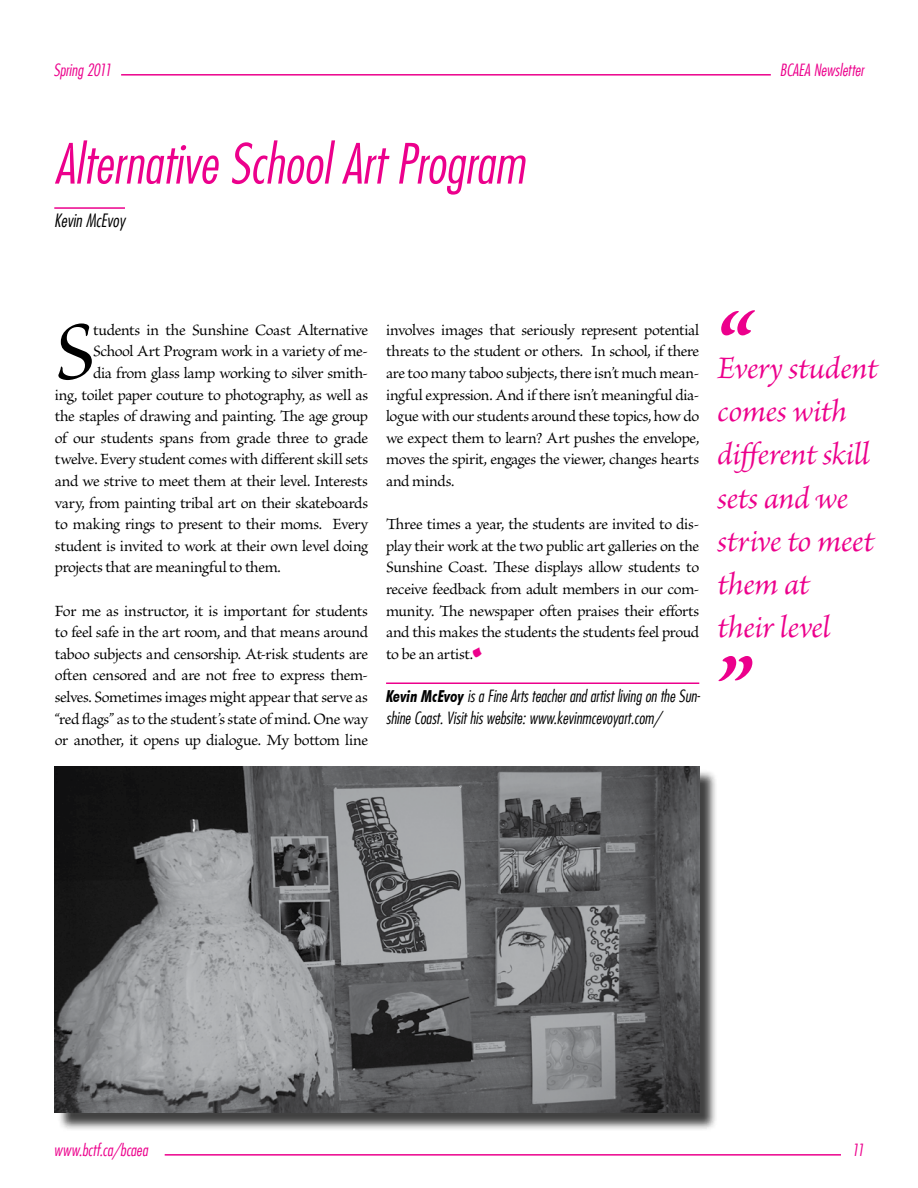
<style>
.page{position:relative;width:918px;height:1188px;background:#fff}
.page>*{position:absolute;margin:0;border:0;box-sizing:border-box;transform-origin:0 0}
.t1{font:700 99px "Brioso Pro";color:#ec008c}
.t2{font:85.65px "Brioso Pro";color:#000}
.t3{font:italic 300 condensed 54px "Futura";color:#ec008c}
.t4{font:italic 33px/43.2px "Brioso Pro";letter-spacing:-.01em;color:#ec008c}
.t5{font:italic 300 condensed 18px "Futura";color:#000}
.t6{font:16.5px/21.6px "Brioso Pro";letter-spacing:-.02em;color:#000;text-align:justify}
.t7{font:italic 300 condensed 16.5px/21.6px "Futura";color:#000}
.t8{font:italic 300 condensed 16.5px "Futura";color:#ec008c}
.s1{font-weight:700;font-size:33px;color:#ec008c}
.s2{font-family:"Futura BT";font-weight:700}
</style>
<div class="page">
<hr style="left:165px;top:1154px;width:676px;height:2px;background:#ec008c">
<hr style="left:121px;top:74px;width:650px;height:2px;background:#ec008c">
<hr style="left:54px;top:207px;width:71px;height:2px;background:#ec008c">
<hr style="left:386px;top:682px;width:313px;height:2px;background:#ec008c">
<div style="left:57px;top:769px;width:661px;height:363px;background:#000;opacity:.75"></div>
<img style="left:55px;top:767px;width:644px;height:346px">
<p class="t8" style="left:53px;top:60px;width:59px">Spring 2011</p>
<p class="t8" style="left:780px;top:60px;width:86px">BCAEA Newsletter</p>
<h3 class="t3" style="left:55px;top:132px;width:471px">Alternative School Art Program</h3>
<p class="t5" style="left:54px;top:210px;width:72px">Kevin McEvoy</p>
<h2 class="t2" style="left:55px;top:306px;width:42px">S</h2>
<p class="t6" style="left:93px;top:320px;width:277px">tudents in the Sunshine Coast Alternative</p>
<p class="t6" style="left:93px;top:341px;width:277px">School Art Program work in a variety of me-</p>
<p class="t6" style="left:93px;top:363px;width:277px">dia from glass lamp working to silver smith-</p>
<p class="t6" style="left:55px;top:385px;width:315px">ing, toilet paper couture to photography, as well as</p>
<p class="t6" style="left:55px;top:406px;width:315px">the staples of drawing and painting. The age group</p>
<p class="t6" style="left:55px;top:428px;width:315px">of our students spans from grade three to grade</p>
<p class="t6" style="left:55px;top:449px;width:315px">twelve. Every student comes with different skill sets</p>
<p class="t6" style="left:55px;top:471px;width:315px">and we strive to meet them at their level. Interests</p>
<p class="t6" style="left:55px;top:493px;width:315px">vary, from painting tribal art on their skateboards</p>
<p class="t6" style="left:55px;top:514px;width:315px">to making rings to present to their moms. Every</p>
<p class="t6" style="left:55px;top:536px;width:314px">student is invited to work at their own level doing</p>
<p class="t6" style="left:55px;top:557px;width:227px">projects that are meaningful to them.</p>
<p class="t6" style="left:55px;top:601px;width:315px">For me as instructor, it is important for students to feel safe in the art room, and that means around taboo subjects and censorship. At-risk students are often censored and are not free to express them&shy;selves. Sometimes images might appear that serve as “red flags” as to the student’s state of mind. One way or another, it opens up dialogue. My bottom line</p>
<p class="t6" style="left:386px;top:320px;width:315px">involves images that seriously represent potential threats to the student or others. In school, if there are too many taboo subjects, there isn’t much mean&shy;ingful expression. And if there isn’t meaningful dia&shy;logue with our students around these topics, how do we expect them to learn? Art pushes the envelope, moves the spirit, engages the viewer, changes hearts and minds.</p>
<p class="t6" style="left:386px;top:514px;width:315px">Three times a year, the students are invited to dis&shy;play their work at the two public art galleries on the Sunshine Coast. These displays allow students to receive feedback from adult members in our com&shy;munity. The newspaper often praises their efforts and this makes the students the students feel proud to be an artist.<span class="s1">•</span></p>
<p class="t7" style="left:386px;top:685px;width:316px"><span class="s2">Kevin McEvoy</span> is a Fine Arts teacher and artist living on the Sun&shy;shine Coast. Visit his website: www.kevinmcevoyart.com/</p>
<h1 class="t1" style="left:718px;top:294px;width:40px">“</h1>
<h3 class="t4" style="left:718px;top:345px;width:162px">Every student comes with different skill sets and we strive to meet them at<br>their level</h3>
<h1 class="t1" style="left:717px;top:640px;width:40px">”</h1>
<p class="t8" style="left:54px;top:1140px;width:95px">www.bctf.ca/bcaea</p>
<p class="t8" style="left:852px;top:1140px;width:14px">11</p>
</div>
